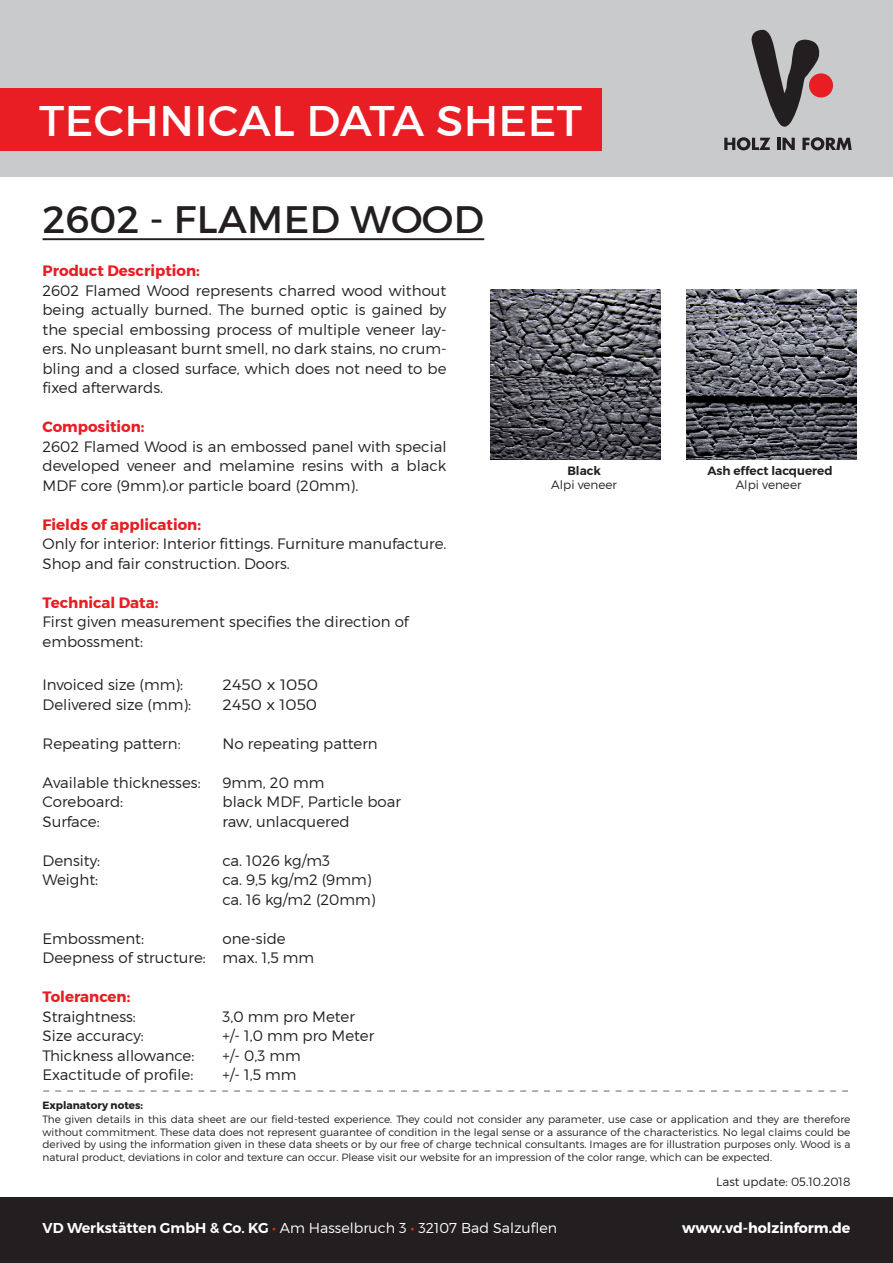
<style>
.page{position:relative;width:893px;height:1263px;background:#fff}
.page>*{position:absolute;margin:0;border:0;box-sizing:border-box;transform-origin:0 0}
.t1{font:43.65px "Montserrat";letter-spacing:.01em;color:#fff}
.t2{font:39px "Montserrat";letter-spacing:.01em;color:#231f20}
.t3{font:300 15px/19.5px "Montserrat";color:#231f20;text-align:justify}
.t4{font:700 15px "Montserrat";color:#e81e24}
.t5{font:300 15px "Montserrat";color:#231f20;scale:1.1 1}
.t6{font:300 15px "Montserrat";color:#231f20;scale:1.09 1}
.t7{font:300 14.25px "Montserrat";color:#fff}
.t8{font:700 14.25px "Montserrat";color:#fff}
.t9{font:300 12px "Montserrat";color:#231f20}
.t10{font:600 12px "Montserrat";color:#231f20}
.t11{font:300 10.5px/12.6px "Montserrat";color:#231f20;text-align:justify}
.t12{font:700 10.5px "Montserrat";color:#231f20}
.s1{font-weight:600}
.s2{font-weight:400;color:#e81e24}
</style>
<div class="page">
<div style="left:0;top:0;width:893px;height:176px;background:#c9cacc"></div>
<div style="left:809px;top:73px;width:24px;height:24px;background:#e81e24;border-radius:50%"></div>
<svg style="left:751px;top:29px;width:69px;height:98px"></svg>
<svg style="left:724px;top:137px;width:46px;height:13px"></svg>
<svg style="left:777px;top:138px;width:18px;height:12px"></svg>
<svg style="left:802px;top:137px;width:50px;height:13px"></svg>
<div style="left:0;top:88px;width:601px;height:63px;background:#e81e24"></div>
<div style="left:0;top:1198px;width:893px;height:65px;background:#231f20"></div>
<svg style="left:43px;top:1090px;width:805px;height:2px"></svg>
<hr style="left:43px;top:238px;width:441px;height:2px;background:#231f20">
<img style="left:491px;top:289px;width:170px;height:170px">
<img style="left:686px;top:289px;width:170px;height:170px">
<p class="t1" style="left:39px;top:94px;width:544px">TECHNICAL DATA SHEET</p>
<p class="t2" style="left:43px;top:196px;width:443px">2602 - FLAMED WOOD</p>
<p class="t4" style="left:43px;top:261px;width:159px">Product Description:</p>
<p class="t3" style="left:43px;top:280px;width:405px">2602 Flamed Wood represents charred wood without being actually burned. The burned optic is gained by the special embossing process of multiple veneer lay&shy;ers. No unpleasant burnt smell, no dark stains, no crum&shy;bling and a closed surface, which does not need to be fixed afterwards.</p>
<p class="t4" style="left:43px;top:417px;width:103px">Composition:</p>
<p class="t3" style="left:43px;top:436px;width:405px">2602 Flamed Wood is an embossed panel with special developed veneer and melamine resins with a black MDF core (9mm).or particle board (20mm).</p>
<p class="t4" style="left:43px;top:515px;width:160px">Fields of application:</p>
<p class="t3" style="left:43px;top:534px;width:405px">Only for interior: Interior fittings. Furniture manufacture.<br>Shop and fair construction. Doors.</p>
<p class="t4" style="left:43px;top:593px;width:117px">Technical Data:</p>
<p class="t3" style="left:43px;top:612px;width:368px">First given measurement specifies the direction of embossment:</p>
<p class="t3" style="left:43px;top:675px;width:142px">Invoiced size (mm):</p>
<p class="t5" style="left:223px;top:676px;width:88px">2450 x 1050</p>
<p class="t3" style="left:43px;top:694px;width:150px">Delivered size (mm):</p>
<p class="t6" style="left:223px;top:695px;width:88px">2450 x 1050</p>
<p class="t3" style="left:43px;top:733px;width:140px">Repeating pattern:</p>
<p class="t3" style="left:223px;top:733px;width:157px">No repeating pattern</p>
<p class="t3" style="left:43px;top:772px;width:160px">Available thicknesses:</p>
<p class="t3" style="left:223px;top:772px;width:103px">9mm, 20 mm</p>
<p class="t3" style="left:43px;top:792px;width:82px">Coreboard:</p>
<p class="t3" style="left:223px;top:792px;width:180px">black MDF, Particle boar</p>
<p class="t3" style="left:43px;top:811px;width:59px">Surface:</p>
<p class="t3" style="left:223px;top:811px;width:129px">raw, unlacquered</p>
<p class="t3" style="left:43px;top:850px;width:59px">Density:</p>
<p class="t3" style="left:223px;top:850px;width:109px">ca. 1026 kg/m3</p>
<p class="t3" style="left:43px;top:870px;width:57px">Weight:</p>
<p class="t3" style="left:223px;top:870px;width:150px">ca. 9,5 kg/m2 (9mm)</p>
<p class="t3" style="left:223px;top:889px;width:155px">ca. 16 kg/m2 (20mm)</p>
<p class="t3" style="left:43px;top:928px;width:103px">Embossment:</p>
<p class="t3" style="left:223px;top:928px;width:65px">one-side</p>
<p class="t3" style="left:43px;top:948px;width:273px">Deepness of structure: max. 1,5 mm</p>
<p class="t4" style="left:43px;top:987px;width:89px">Tolerancen:</p>
<p class="t3" style="left:43px;top:1006px;width:95px">Straightness:</p>
<p class="t3" style="left:223px;top:1006px;width:134px">3,0 mm pro Meter</p>
<p class="t3" style="left:43px;top:1026px;width:103px">Size accuracy:</p>
<p class="t3" style="left:223px;top:1026px;width:153px">+/- 1,0 mm pro Meter</p>
<p class="t3" style="left:43px;top:1045px;width:153px">Thickness allowance:</p>
<p class="t3" style="left:223px;top:1045px;width:80px">+/- 0,3 mm</p>
<p class="t3" style="left:43px;top:1065px;width:152px">Exactitude of profile:</p>
<p class="t3" style="left:223px;top:1065px;width:76px">+/- 1,5 mm</p>
<p class="t10" style="left:567px;top:461px;width:35px">Black</p>
<p class="t9" style="left:551px;top:478px;width:67px">Alpi veneer</p>
<p class="t10" style="left:707px;top:461px;width:127px">Ash effect lacquered</p>
<p class="t9" style="left:736px;top:478px;width:67px">Alpi veneer</p>
<p class="t12" style="left:43px;top:1099px;width:102px">Explanatory notes:</p>
<p class="t11" style="left:43px;top:1113px;width:809px">The given details in this data sheet are our field-tested experience. They could not consider any parameter, use case or application and they are therefore without commitment. These data does not represent guarantee of condition in the legal sense or a assurance of the characteristics. No legal claims could be derived by using the information given in these data sheets or by our free of charge technical consultants. Images are for illustration purposes only. Wood is a natural product, deviations in color and texture can occur. Please visit our website for an impression of the color range, which can be expected.</p>
<p class="t9" style="left:716px;top:1175px;width:136px">Last update: 05.10.2018</p>
<p class="t7" style="left:43px;top:1219px;width:516px"><span class="s1">VD Werkstätten GmbH &amp; Co. KG</span> <span class="s2">•</span> Am Hasselbruch 3 <span class="s2">•</span> 32107 Bad Salzuflen</p>
<p class="t8" style="left:682px;top:1219px;width:170px">www.vd-holzinform.de</p>
</div>
